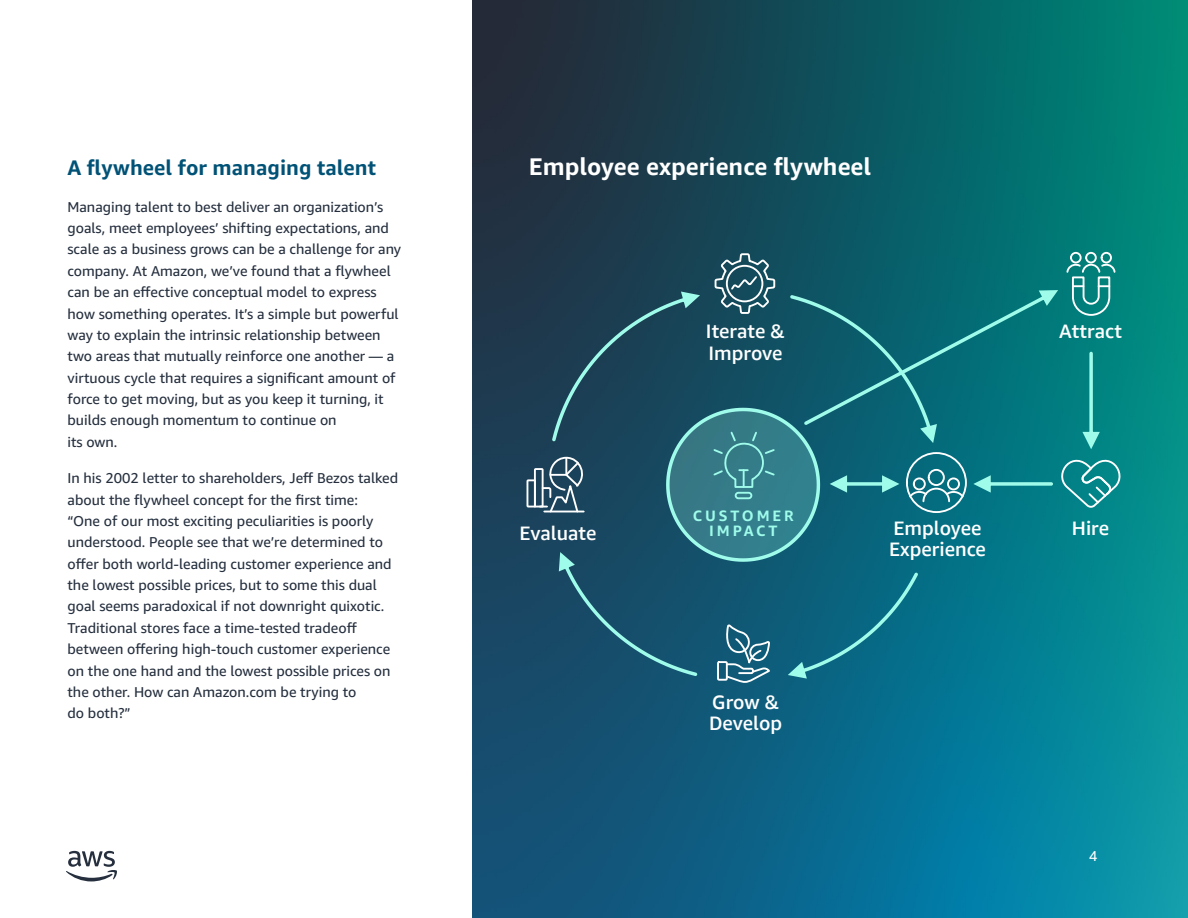
<style>
.page{position:relative;width:1188px;height:918px;background:#fff}
.page>*{position:absolute;margin:0;border:0;box-sizing:border-box;transform-origin:0 0}
.t1{font:700 24px "Amazon Ember";color:#fff}
.t2{font:700 21px "Amazon Ember";color:#005276}
.t3{font:500 19.5px/21.3px "Amazon Ember";color:#fff}
.t4{font:700 15px/15px "Amazon Ember";letter-spacing:.19em;color:#9ffcea;text-align:center}
.t5{font:14.25px/21.3px "Amazon Ember";color:#252f3e}
.t6{font:14.25px "Amazon Ember";color:#fff}
</style>
<div class="page">
<img style="left:472px;top:0;width:716px;height:918px">
<svg style="left:526px;top:252px;width:594px;height:432px;background:#166778"></svg>
<div style="left:735px;top:492px;width:17px;height:7px;border:2px solid #9ffcea;border-radius:3px"></div>
<svg style="left:66px;top:851px;width:51px;height:30px"></svg>
<h2 class="t2" style="left:68px;top:155px;width:310px">A flywheel for managing talent</h2>
<p class="t5" style="left:68px;top:196px;width:335px">Managing talent to best deliver an organization’s goals, meet employees’ shifting expectations, and scale as a business grows can be a challenge for any company. At Amazon, we’ve found that a flywheel can be an effective conceptual model to express how something operates. It’s a simple but powerful way to explain the intrinsic relationship between two areas that mutually reinforce one another — a virtuous cycle that requires a significant amount of force to get moving, but as you keep it turning, it builds enough momentum to continue on<br>its own.</p>
<p class="t5" style="left:68px;top:468px;width:332px">In his 2002 letter to shareholders, Jeff Bezos talked about the flywheel concept for the first time:<br>“One of our most exciting peculiarities is poorly understood. People see that we’re determined to offer both world-leading customer experience and the lowest possible prices, but to some this dual goal seems paradoxical if not downright quixotic.<br>Traditional stores face a time-tested tradeoff between offering high-touch customer experience on the one hand and the lowest possible prices on the other. How can Amazon.com be trying to<br>do both?”</p>
<h1 class="t1" style="left:529px;top:152px;width:344px">Employee experience flywheel</h1>
<h3 class="t3" style="left:706px;top:321px;width:81px">Iterate &amp;<br>Improve</h3>
<h3 class="t3" style="left:519px;top:522px;width:79px">Evaluate</h3>
<p class="t4" style="left:693px;top:508px;width:102px">CUSTOMER<br>IMPACT</p>
<h3 class="t3" style="left:709px;top:691px;width:75px">Grow &amp;<br>Develop</h3>
<h3 class="t3" style="left:889px;top:518px;width:98px">Employee<br>Experience</h3>
<h3 class="t3" style="left:1059px;top:321px;width:64px">Attract</h3>
<h3 class="t3" style="left:1072px;top:518px;width:39px">Hire</h3>
<p class="t6" style="left:1089px;top:847px;width:10px">4</p>
</div>
